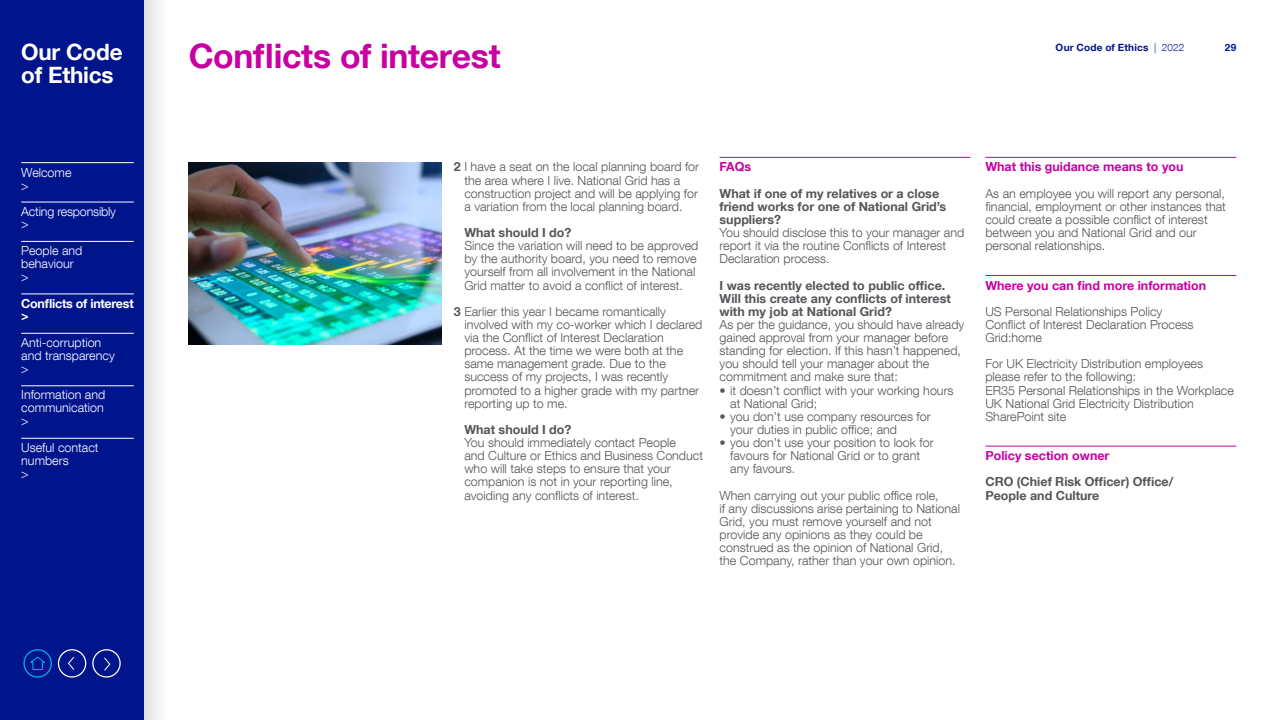
<style>
.page{position:relative;width:1280px;height:720px;background:#fff}
.page>*{position:absolute;margin:0;border:0;box-sizing:border-box;transform-origin:0 0}
.t1{font:700 33.75px "Helvetica Neue LT Com";letter-spacing:-.01em;color:#c800a1}
.t2{font:700 22.5px "Helvetica Neue LT Com";letter-spacing:-.01em;color:#fff}
.t3{font:300 12.5px/13.1px "Helvetica Neue LT Com";color:#55555a}
.t4{font:700 12.5px/13.1px "Helvetica Neue LT Com";color:#55555a}
.t5{font:300 12.5px/13.1px "Helvetica Neue LT Com";color:#fff}
.t6{font:700 12.5px "Helvetica Neue LT Com";color:#c800a1}
.t7{font:700 12.5px/12.5px "Helvetica Neue LT Com";letter-spacing:-.02em;color:#fff}
.t8{font:700 10px "Helvetica Neue LT Com";letter-spacing:.025em;color:#00148c}
.s1{font-weight:300}
.s2{font-weight:700}
</style>
<div class="page">
<svg style="left:144px;top:0;width:16px;height:720px;fill:#e9e9e9"></svg>
<div style="left:0;top:0;width:144px;height:720px;background:#00148c"></div>
<hr style="left:21px;top:162px;width:113px;height:1px;background:#fff">
<hr style="left:21px;top:202px;width:113px;height:1px;background:#fff">
<hr style="left:21px;top:241px;width:113px;height:1px;background:#fff">
<hr style="left:21px;top:294px;width:113px;height:1px;background:#fff">
<hr style="left:21px;top:333px;width:113px;height:1px;background:#fff">
<hr style="left:21px;top:386px;width:113px;height:1px;background:#fff">
<hr style="left:21px;top:438px;width:113px;height:1px;background:#fff">
<div style="left:23px;top:649px;width:29px;height:29px;border:1px solid #00aff0;border-radius:50%"></div>
<svg style="left:30px;top:656px;width:15px;height:14px"></svg>
<svg style="left:68px;top:657px;width:7px;height:13px"></svg>
<svg style="left:104px;top:657px;width:7px;height:14px"></svg>
<div style="left:92px;top:649px;width:29px;height:29px;border:1px solid #fff;border-radius:50%"></div>
<div style="left:58px;top:649px;width:28px;height:29px;border:1px solid #fff;border-radius:50%"></div>
<hr style="left:720px;top:157px;width:250px;height:1px;background:#c800a1">
<hr style="left:985px;top:157px;width:251px;height:1px;background:#c800a1">
<hr style="left:985px;top:275px;width:251px;height:1px;background:#c800a1">
<hr style="left:985px;top:446px;width:251px;height:1px;background:#c800a1">
<img style="left:189px;top:163px;width:252px;height:181px">
<h2 class="t2" style="left:21px;top:38px;width:103px">Our Code</h2>
<h1 class="t1" style="left:189px;top:35px;width:313px">Conflicts of interest</h1>
<h2 class="t2" style="left:21px;top:61px;width:94px">of Ethics</h2>
<p class="t8" style="left:1056px;top:41px;width:130px">Our Code of Ethics <span class="s1">| 2022</span></p>
<p class="t8" style="left:1225px;top:41px;width:13px">29</p>
<p class="t5" style="left:21px;top:165px;width:52px">Welcome &gt;</p>
<p class="t5" style="left:21px;top:205px;width:96px;line-height:12.5px">Acting responsibly &gt;</p>
<p class="t5" style="left:21px;top:244px;width:63px;line-height:12.8px">People and behaviour &gt;</p>
<p class="t7" style="left:21px;top:297px;width:114px">Conflicts of interest &gt;</p>
<p class="t5" style="left:21px;top:335px;width:95px">Anti-corruption and transparency &gt;</p>
<p class="t5" style="left:21px;top:388px;width:86px;text-align:justify">Information and communication &gt;</p>
<p class="t5" style="left:21px;top:440px;width:79px">Useful contact numbers<br>&gt;</p>
<p class="t3" style="left:464px;top:160px;width:236px;text-indent:-11px"><span class="s2">2</span> I have a seat on the local planning board for the area where I live. National Grid has a construction project and will be applying for a variation from the local planning board.</p>
<p class="t4" style="left:464px;top:226px;width:109px">What should I do?</p>
<p class="t3" style="left:464px;top:239px;width:236px">Since the variation will need to be approved by the authority board, you need to remove yourself from all involvement in the National Grid matter to avoid a conflict of interest.</p>
<p class="t3" style="left:464px;top:305px;width:240px;text-indent:-11px"><span class="s2">3</span> Earlier this year I became romantically involved with my co-worker which I declared via the Conflict of Interest Declaration process. At the time we were both at the same management grade. Due to the success of my projects, I was recently promoted to a higher grade with my partner reporting up to me.</p>
<p class="t4" style="left:464px;top:423px;width:109px">What should I do?</p>
<p class="t3" style="left:464px;top:436px;width:240px">You should immediately contact People<br>and Culture or Ethics and Business Conduct who will take steps to ensure that your companion is not in your reporting line, avoiding any conflicts of interest.</p>
<p class="t6" style="left:720px;top:159px;width:33px">FAQs</p>
<p class="t4" style="left:720px;top:186px;width:228px">What if one of my relatives or a close friend works for one of National Grid’s suppliers?</p>
<p class="t3" style="left:720px;top:226px;width:246px">You should disclose this to your manager and report it via the routine Conflicts of Interest<br>Declaration process.</p>
<p class="t4" style="left:720px;top:278px;width:233px">I was recently elected to public office.<br>Will this create any conflicts of interest with my job at National Grid?</p>
<p class="t3" style="left:720px;top:318px;width:246px">As per the guidance, you should have already gained approval from your manager before standing for election. If this hasn’t happened, you should tell your manager about the commitment and make sure that:</p>
<p class="t3" style="left:730px;top:383px;width:225px;text-indent:-11px">• it doesn’t conflict with your working hours at National Grid;</p>
<p class="t3" style="left:730px;top:410px;width:202px;text-indent:-11px">• you don’t use company resources for your duties in public office; and</p>
<p class="t3" style="left:730px;top:436px;width:205px;text-indent:-11px">• you don’t use your position to look for favours for National Grid or to grant any favours.</p>
<p class="t3" style="left:720px;top:488px;width:242px">When carrying out your public office role,<br>if any discussions arise pertaining to National Grid, you must remove yourself and not provide any opinions as they could be construed as the opinion of National Grid, the Company, rather than your own opinion.</p>
<p class="t6" style="left:985px;top:159px;width:200px">What this guidance means to you</p>
<p class="t3" style="left:985px;top:186px;width:242px">As an employee you will report any personal, financial, employment or other instances that could create a possible conflict of interest between you and National Grid and our personal relationships.</p>
<p class="t6" style="left:985px;top:277px;width:222px">Where you can find more information</p>
<p class="t3" style="left:985px;top:305px;width:210px">US Personal Relationships Policy<br>Conflict of Interest Declaration Process<br>Grid:home</p>
<p class="t3" style="left:985px;top:357px;width:250px">For UK Electricity Distribution employees please refer to the following:<br>ER35 Personal Relationships in the Workplace UK National Grid Electricity Distribution SharePoint site</p>
<p class="t6" style="left:985px;top:448px;width:126px">Policy section owner</p>
<p class="t4" style="left:985px;top:475px;width:189px">CRO (Chief Risk Officer) Office/<br>People and Culture</p>
</div>
